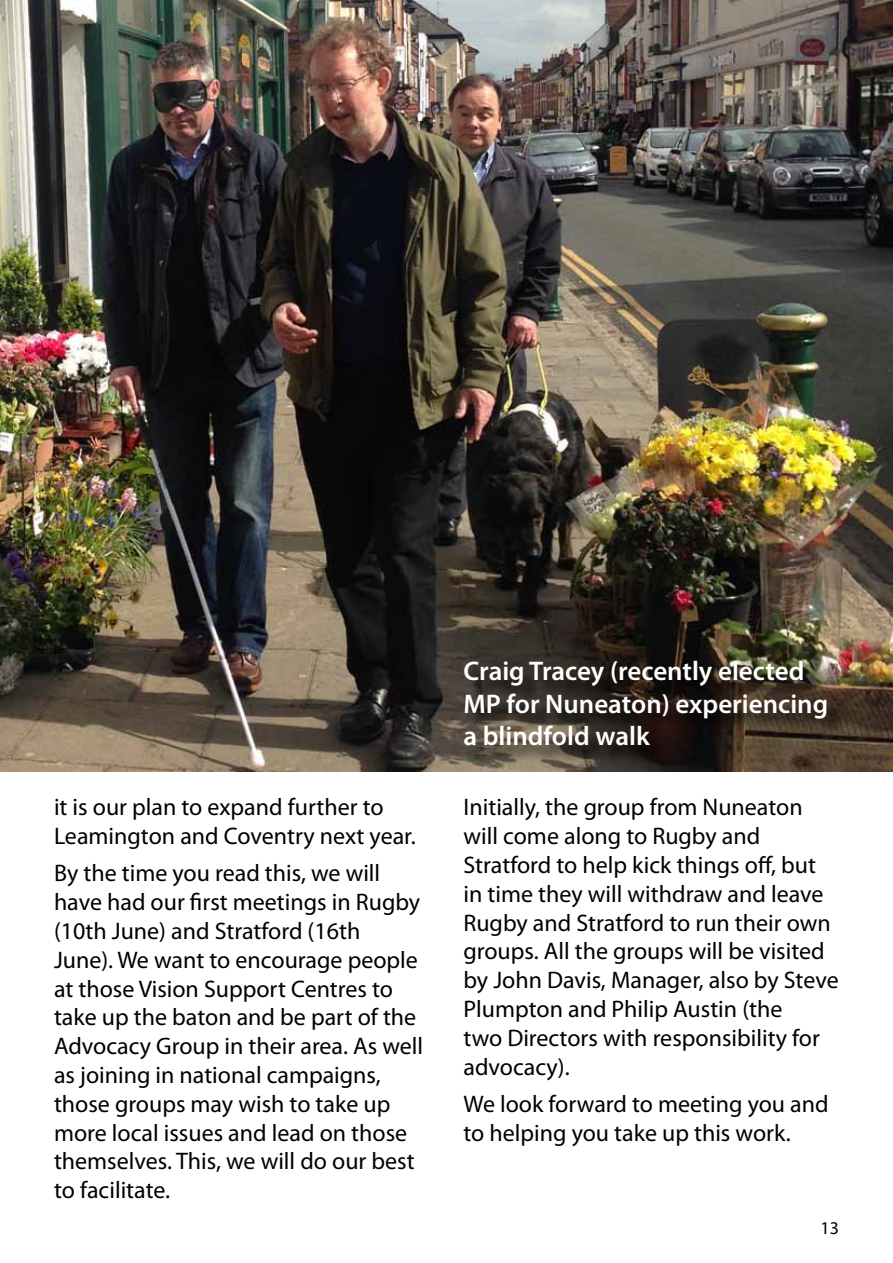
<style>
.page{position:relative;width:893px;height:1263px;background:#fff}
.page>*{position:absolute;margin:0;border:0;box-sizing:border-box;transform-origin:0 0}
.t1{font:600 27px/32.4px "Myriad Pro";color:#fff}
.t2{font:24px/28.8px "Myriad Pro";color:#000}
.t3{font:18px "Myriad Pro";color:#000}
</style>
<div class="page">
<img style="left:0;top:0;width:893px;height:772px">
<div style="left:467px;top:664px;width:378px;height:100px;background:#000;opacity:.75"></div>
<p class="t2" style="left:54px;top:792px;width:361px">it is our plan to expand further to<br>Leamington and Coventry next year.</p>
<p class="t2" style="left:54px;top:859px;width:371px">By the time you read this, we will have had our first meetings in Rugby (10th June) and Stratford (16th<br>June). We want to encourage people at those Vision Support Centres to take up the baton and be part of the<br>Advocacy Group in their area. As well as joining in national campaigns, those groups may wish to take up more local issues and lead on those themselves. This, we will do our best to facilitate.</p>
<p class="t1" style="left:463px;top:654px;width:366px">Craig Tracey (recently elected<br>MP for Nuneaton) experiencing a blindfold walk</p>
<p class="t2" style="left:463px;top:792px;width:377px">Initially, the group from Nuneaton will come along to Rugby and<br>Stratford to help kick things off, but in time they will withdraw and leave<br>Rugby and Stratford to run their own groups. All the groups will be visited by John Davis, Manager, also by Steve<br>Plumpton and Philip Austin (the<br>two Directors with responsibility for advocacy).</p>
<p class="t2" style="left:463px;top:1089px;width:367px">We look forward to meeting you and to helping you take up this work.</p>
<p class="t3" style="left:820px;top:1217px;width:20px">13</p>
</div>
